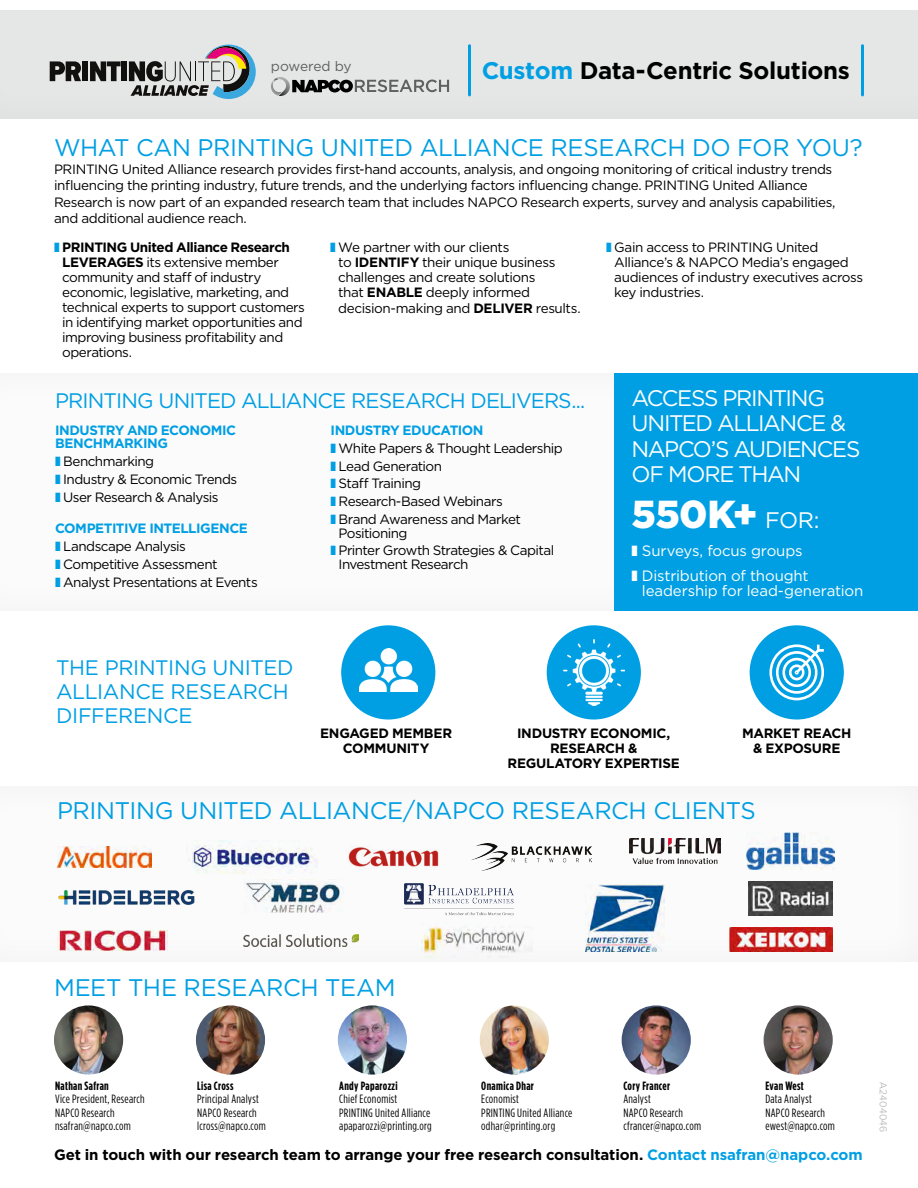
<style>
.page{position:relative;width:918px;height:1188px;background:#fff}
.page>*{position:absolute;margin:0;border:0;box-sizing:border-box;transform-origin:0 0}
.t1{font:900 39px "Gotham";color:#fff}
.t2{font:24px "Gotham";letter-spacing:-.02em;color:#009fe3}
.t3{font:700 24px "Gotham";letter-spacing:-.015em;color:#000}
.t4{font:22.5px/25.5px "Gotham";letter-spacing:-.06em;color:#fff}
.t5{font:21px/24px "Gotham";letter-spacing:-.025em;color:#009fe3}
.t6{font:700 15px "Gotham";letter-spacing:-.01em;color:#000}
.t7{font:15px/24.5px "Gotham";letter-spacing:-.01em;color:#fff}
.t8{font:13.8px "Gotham";letter-spacing:-.02em;color:#5f6060}
.t9{font:13.5px/15px "Gotham";letter-spacing:-.035em;color:#000}
.t10{font:700 13.5px/15px "Gotham";letter-spacing:-.02em;color:#000;text-align:center}
.t11{font:700 13.5px/13.5px "Gotham";letter-spacing:-.035em;color:#009fe3}
.t12{font:12px/13.5px "Gotham Condensed";letter-spacing:.025em;color:#000}
.t13{font:700 12px "Gotham Condensed";letter-spacing:.03em;color:#000}
.t14{font:300 10.5px "Proxima Nova";letter-spacing:.03em;color:#abacac}
.s1{color:#009fe3}
.s2{font-weight:700}
.s3{font-weight:400;font-size:22.5px}
</style>
<div class="page">
<div style="left:0;top:368px;width:918px;height:245px;background:#fbfbfb"></div>
<div style="left:614px;top:373px;width:304px;height:238px;background:#009fe3"></div>
<div style="left:0;top:11px;width:918px;height:111px;background:#e5e6e6"></div>
<div style="left:0;top:781px;width:918px;height:183px;background:#fbfbfb"></div>
<hr style="left:468px;top:46px;width:3px;height:49px;background:#009fe3">
<hr style="left:861px;top:46px;width:3px;height:49px;background:#009fe3">
<div style="left:341px;top:625px;width:94px;height:95px;background:#009fe3;border-radius:50%"></div>
<img style="left:359px;top:649px;width:58px;height:43px">
<div style="left:547px;top:625px;width:94px;height:95px;background:#009fe3;border-radius:50%"></div>
<img style="left:563px;top:639px;width:61px;height:67px">
<div style="left:750px;top:625px;width:94px;height:95px;background:#009fe3;border-radius:50%"></div>
<svg style="left:769px;top:644px;width:55px;height:56px"></svg>
<img style="left:747px;top:832px;width:88px;height:37px">
<img style="left:57px;top:847px;width:95px;height:20px">
<img style="left:192px;top:840px;width:125px;height:34px">
<img style="left:348px;top:847px;width:91px;height:20px">
<img style="left:472px;top:843px;width:119px;height:28px">
<img style="left:58px;top:890px;width:137px;height:15px">
<img style="left:244px;top:879px;width:97px;height:34px">
<img style="left:405px;top:884px;width:109px;height:32px">
<img style="left:730px;top:928px;width:103px;height:24px">
<img style="left:748px;top:882px;width:85px;height:33px">
<img style="left:57px;top:931px;width:110px;height:19px">
<img style="left:244px;top:934px;width:114px;height:12px">
<img style="left:421px;top:924px;width:104px;height:33px">
<img style="left:585px;top:885px;width:79px;height:67px">
<svg style="left:271px;top:77px;width:178px;height:19px"></svg>
<svg style="left:50px;top:61px;width:31px;height:20px"></svg>
<div style="left:82px;top:61px;width:6px;height:20px;background:#12100e"></div>
<svg style="left:90px;top:61px;width:31px;height:20px"></svg>
<div style="left:121px;top:61px;width:6px;height:20px;background:#12100e"></div>
<svg style="left:129px;top:45px;width:127px;height:54px"></svg>
<img style="left:630px;top:839px;width:90px;height:25px">
<img style="left:196px;top:1005px;width:69px;height:70px;border-radius:35px">
<img style="left:764px;top:1005px;width:69px;height:70px;border-radius:35px">
<img style="left:622px;top:1005px;width:69px;height:70px;border-radius:35px">
<img style="left:54px;top:1005px;width:69px;height:70px;border-radius:35px">
<img style="left:338px;top:1005px;width:69px;height:70px;border-radius:35px">
<img style="left:480px;top:1005px;width:69px;height:70px;border-radius:35px">
<p class="t8" style="left:271px;top:57px;width:82px">powered by</p>
<h2 class="t3" style="left:482px;top:54px;width:370px"><span class="s1">Custom</span> Data-Centric Solutions</h2>
<h2 class="t2" style="left:54px;top:132px;width:810px">WHAT CAN PRINTING UNITED ALLIANCE RESEARCH DO FOR YOU?</h2>
<p class="t9" style="left:54px;top:160px;width:783px;line-height:16.5px">PRINTING United Alliance research provides first-hand accounts, analysis, and ongoing monitoring of critical industry trends influencing the printing industry, future trends, and the underlying factors influencing change. PRINTING United Alliance Research is now part of an expanded research team that includes NAPCO Research experts, survey and analysis capabilities, and additional audience reach.</p>
<p class="t9" style="left:62px;top:239px;width:244px"><span class="s2">PRINTING United Alliance Research LEVERAGES</span> its extensive member community and staff of industry economic, legislative, marketing, and technical experts to support customers in identifying market opportunities and improving business profitability and operations.</p>
<p class="t9" style="left:338px;top:239px;width:219px">We partner with our clients<br>to <span class="s2">IDENTIFY</span> their unique business challenges and create solutions that <span class="s2">ENABLE</span> deeply informed</p>
<p class="t9" style="left:614px;top:239px;width:250px">Gain access to PRINTING United<br>Alliance’s &amp; NAPCO Media’s engaged audiences of industry executives across key industries.</p>
<p class="t9" style="left:338px;top:301px;width:244px">decision-making and <span class="s2">DELIVER</span> results.</p>
<h3 class="t5" style="left:55px;top:388px;width:532px">PRINTING UNITED ALLIANCE RESEARCH DELIVERS...</h3>
<p class="t11" style="left:55px;top:423px;width:183px">INDUSTRY AND ECONOMIC<br>BENCHMARKING</p>
<p class="t9" style="left:63px;top:452px;width:176px;line-height:17.9px">Benchmarking<br>Industry &amp; Economic Trends<br>User Research &amp; Analysis</p>
<p class="t11" style="left:55px;top:522px;width:194px">COMPETITIVE INTELLIGENCE</p>
<p class="t9" style="left:63px;top:537px;width:196px;line-height:17.9px">Landscape Analysis<br>Competitive Assessment<br>Analyst Presentations at Events</p>
<p class="t11" style="left:331px;top:423px;width:155px">INDUSTRY EDUCATION</p>
<p class="t9" style="left:339px;top:439px;width:226px;line-height:17.9px">White Papers &amp; Thought Leadership<br>Lead Generation<br>Staff Training<br>Research-Based Webinars<br>Brand Awareness and Market</p>
<p class="t9" style="left:339px;top:524px;width:217px;line-height:17.9px">Positioning<br>Printer Growth Strategies &amp; Capital</p>
<p class="t9" style="left:339px;top:556px;width:131px">Investment Research</p>
<h3 class="t5" style="left:56px;top:655px;width:239px">THE PRINTING UNITED<br>ALLIANCE RESEARCH<br>DIFFERENCE</h3>
<h3 class="t4" style="left:632px;top:384px;width:230px">ACCESS PRINTING<br>UNITED ALLIANCE &amp;<br>NAPCO’S AUDIENCES<br>OF MORE THAN</h3>
<h1 class="t1" style="left:632px;top:487px;width:190px">550K+ <span class="s3">FOR:</span></h1>
<p class="t7" style="left:642px;top:539px;width:168px">Surveys, focus groups<br>Distribution of thought</p>
<p class="t7" style="left:642px;top:578px;width:223px">leadership for lead-generation</p>
<p class="t10" style="left:320px;top:725px;width:134px">ENGAGED MEMBER<br>COMMUNITY</p>
<p class="t10" style="left:508px;top:725px;width:174px">INDUSTRY ECONOMIC,<br>RESEARCH &amp;<br>REGULATORY EXPERTISE</p>
<p class="t10" style="left:742px;top:725px;width:111px">MARKET REACH &amp; EXPOSURE</p>
<h2 class="t2" style="left:57px;top:795px;width:700px">PRINTING UNITED ALLIANCE/NAPCO RESEARCH CLIENTS</h2>
<h2 class="t2" style="left:54px;top:972px;width:343px">MEET THE RESEARCH TEAM</h2>
<p class="t13" style="left:55px;top:1078px;width:55px">Nathan Safran</p>
<p class="t12" style="left:55px;top:1092px;width:91px">Vice President, Research<br>NAPCO Research nsafran@napco.com</p>
<p class="t13" style="left:197px;top:1078px;width:38px">Lisa Cross</p>
<p class="t12" style="left:197px;top:1092px;width:70px">Principal Analyst<br>NAPCO Research lcross@napco.com</p>
<p class="t13" style="left:339px;top:1078px;width:60px">Andy Paparozzi</p>
<p class="t12" style="left:339px;top:1092px;width:94px">Chief Economist<br>PRINTING United Alliance apaparozzi@printing.org</p>
<p class="t13" style="left:481px;top:1078px;width:54px">Onamica Dhar</p>
<p class="t12" style="left:481px;top:1092px;width:93px">Economist<br>PRINTING United Alliance odhar@printing.org</p>
<p class="t13" style="left:623px;top:1078px;width:48px">Cory Francer</p>
<p class="t12" style="left:623px;top:1092px;width:79px">Analyst<br>NAPCO Research cfrancer@napco.com</p>
<p class="t13" style="left:765px;top:1078px;width:40px">Evan West</p>
<p class="t12" style="left:765px;top:1092px;width:71px">Data Analyst<br>NAPCO Research ewest@napco.com</p>
<p class="t6" style="left:54px;top:1144px;width:810px">Get in touch with our research team to arrange your free research consultation. <span class="s1">Contact nsafran@napco.com</span></p>
<p class="t14" style="left:891px;top:1082px;width:52px;rotate:90deg">A2404046</p>
</div>
